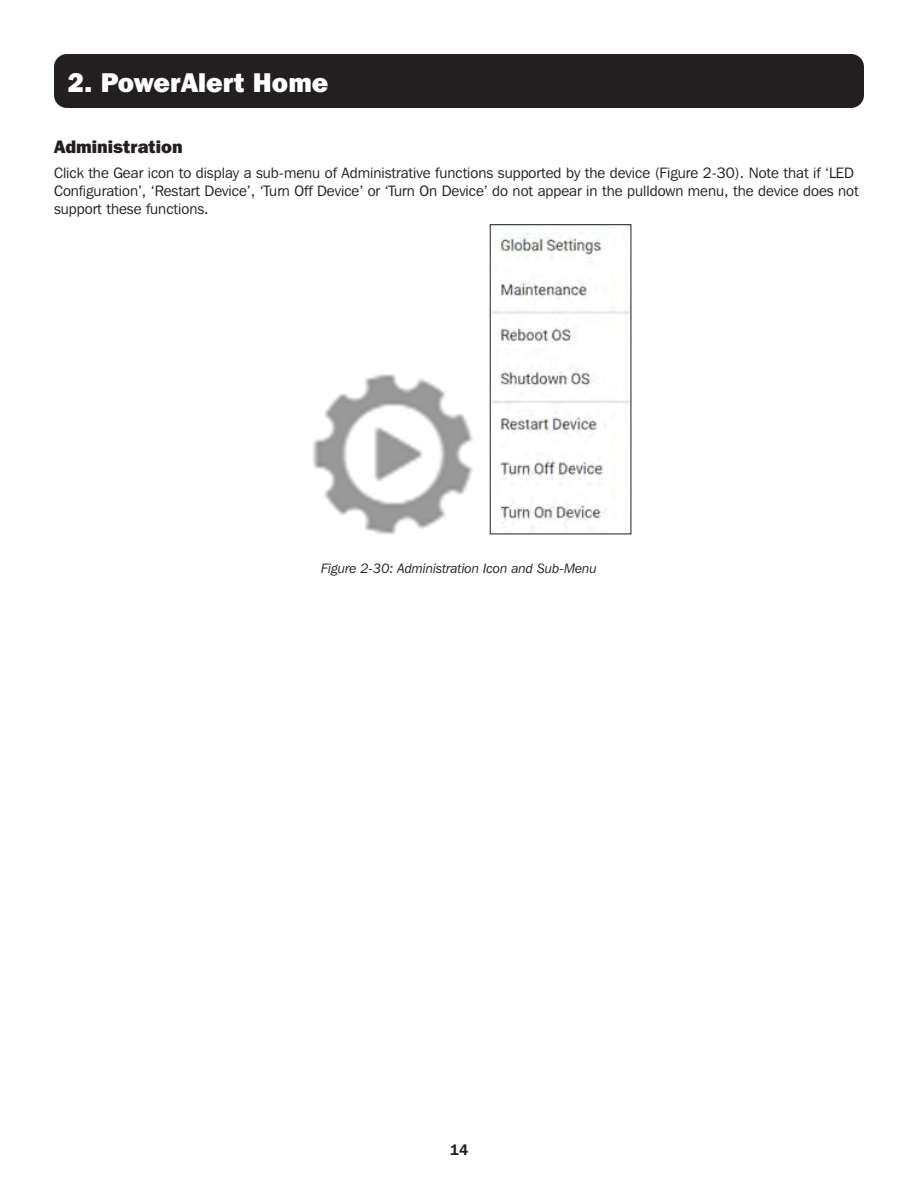
<style>
.page{position:relative;width:918px;height:1188px;background:#fff}
.page>*{position:absolute;margin:0;border:0;box-sizing:border-box;transform-origin:0 0}
.t1{font:800 27px "Franklin Gothic IT Cby BT";color:#fff}
.t2{font:800 18px "Franklin Gothic IT Cby BT";color:#231f20}
.t3{font:15px/18px "Franklin Gothic IT Cby BT";color:#231f20}
.t4{font:600 15px "Franklin Gothic IT Cby BT";color:#231f20}
.t5{font:italic 13.5px "Franklin Gothic IT Cby BT";color:#231f20}
</style>
<div class="page">
<div style="left:54px;top:54px;width:810px;height:54px;background:#231f20;border-radius:13px"></div>
<img style="left:313px;top:374px;width:160px;height:160px">
<img style="left:492px;top:226px;width:137px;height:306px">
<p class="t1" style="left:68px;top:65px;width:262px">2. PowerAlert Home</p>
<p class="t2" style="left:54px;top:135px;width:130px">Administration</p>
<p class="t3" style="left:54px;top:164px;width:806px">Click the Gear icon to display a sub-menu of Administrative functions supported by the device (Figure 2-30). Note that if ‘LED<br>Configuration’, ‘Restart Device’, ‘Turn Off Device’ or ‘Turn On Device’ do not appear in the pulldown menu, the device does not support these functions.</p>
<p class="t5" style="left:321px;top:560px;width:277px">Figure 2-30: Administration Icon and Sub-Menu</p>
<p class="t4" style="left:450px;top:1140px;width:20px">14</p>
</div>
